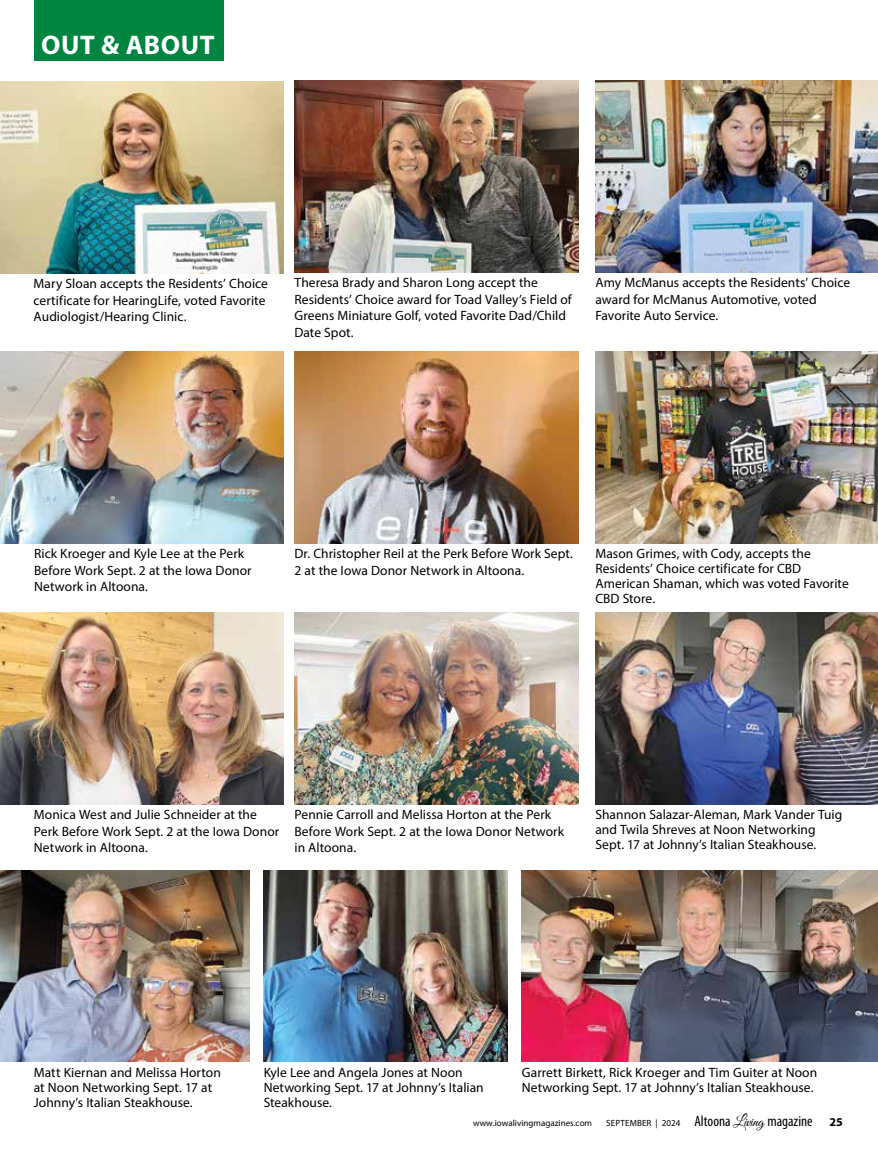
<style>
.page{position:relative;width:878px;height:1161px;background:#fff}
.page>*{position:absolute;margin:0;border:0;box-sizing:border-box;transform-origin:0 0}
.t1{font:700 27px "Myriad Pro";letter-spacing:.02em;color:#fff}
.t2{font:13.5px/16.5px "Myriad Pro";letter-spacing:.005em;color:#000}
.t3{font:700 12px "Myriad Pro";color:#000}
.t4{font:9px "Myriad Pro";color:#000}
.s1{font-stretch:condensed;font-size:15px}
.s2{font-family:"Great Vibes";font-size:15px}
</style>
<div class="page">
<div style="left:34px;top:0;width:189px;height:60px;background:#008541"></div>
<img style="left:0;top:351px;width:284px;height:192px">
<img style="left:0;top:612px;width:284px;height:192px">
<img style="left:0;top:870px;width:249px;height:192px">
<img style="left:595px;top:80px;width:283px;height:192px">
<img style="left:595px;top:351px;width:283px;height:192px">
<img style="left:522px;top:870px;width:356px;height:192px">
<img style="left:595px;top:612px;width:283px;height:192px">
<img style="left:294px;top:80px;width:284px;height:192px">
<img style="left:0;top:82px;width:284px;height:191px">
<img style="left:294px;top:351px;width:284px;height:192px">
<img style="left:264px;top:870px;width:244px;height:192px">
<img style="left:294px;top:612px;width:284px;height:192px">
<h1 class="t1" style="left:41px;top:27px;width:175px">OUT &amp; ABOUT</h1>
<p class="t2" style="left:34px;top:276px;width:236px">Mary Sloan accepts the Residents’ Choice certificate for HearingLife, voted Favorite<br>Audiologist/Hearing Clinic.</p>
<p class="t2" style="left:294px;top:274px;width:279px">Theresa Brady and Sharon Long accept the Residents’ Choice award for Toad Valley’s Field of Greens Miniature Golf, voted Favorite Dad/Child Date Spot.</p>
<p class="t2" style="left:595px;top:274px;width:256px">Amy McManus accepts the Residents’ Choice award for McManus Automotive, voted<br>Favorite Auto Service.</p>
<p class="t2" style="left:34px;top:545px;width:219px">Rick Kroeger and Kyle Lee at the Perk<br>Before Work Sept. 2 at the Iowa Donor<br>Network in Altoona.</p>
<p class="t2" style="left:294px;top:545px;width:280px">Dr. Christopher Reil at the Perk Before Work Sept.<br>2 at the Iowa Donor Network in Altoona.</p>
<p class="t2" style="left:595px;top:546px;width:255px;line-height:15px">Mason Grimes, with Cody, accepts the<br>Residents’ Choice certificate for CBD<br>American Shaman, which was voted Favorite<br>CBD Store.</p>
<p class="t2" style="left:34px;top:806px;width:247px">Monica West and Julie Schneider at the<br>Perk Before Work Sept. 2 at the Iowa Donor<br>Network in Altoona.</p>
<p class="t2" style="left:294px;top:806px;width:271px">Pennie Carroll and Melissa Horton at the Perk<br>Before Work Sept. 2 at the Iowa Donor Network in Altoona.</p>
<p class="t2" style="left:595px;top:807px;width:248px;line-height:15px">Shannon Salazar-Aleman, Mark Vander Tuig and Twila Shreves at Noon Networking<br>Sept. 17 at Johnny’s Italian Steakhouse.</p>
<p class="t2" style="left:34px;top:1065px;width:188px;line-height:15px">Matt Kiernan and Melissa Horton at Noon Networking Sept. 17 at<br>Johnny’s Italian Steakhouse.</p>
<p class="t2" style="left:264px;top:1065px;width:221px;line-height:15px">Kyle Lee and Angela Jones at Noon<br>Networking Sept. 17 at Johnny’s Italian<br>Steakhouse.</p>
<p class="t2" style="left:522px;top:1065px;width:297px;line-height:15px">Garrett Birkett, Rick Kroeger and Tim Guiter at Noon<br>Networking Sept. 17 at Johnny’s Italian Steakhouse.</p>
<p class="t4" style="left:473px;top:1118px;width:341px">www.iowalivingmagazines.com SEPTEMBER | 2024 <span class="s1">Altoona</span> <span class="s2">Living</span> <span class="s1">magazine</span></p>
<p class="t3" style="left:829px;top:1115px;width:15px">25</p>
</div>
